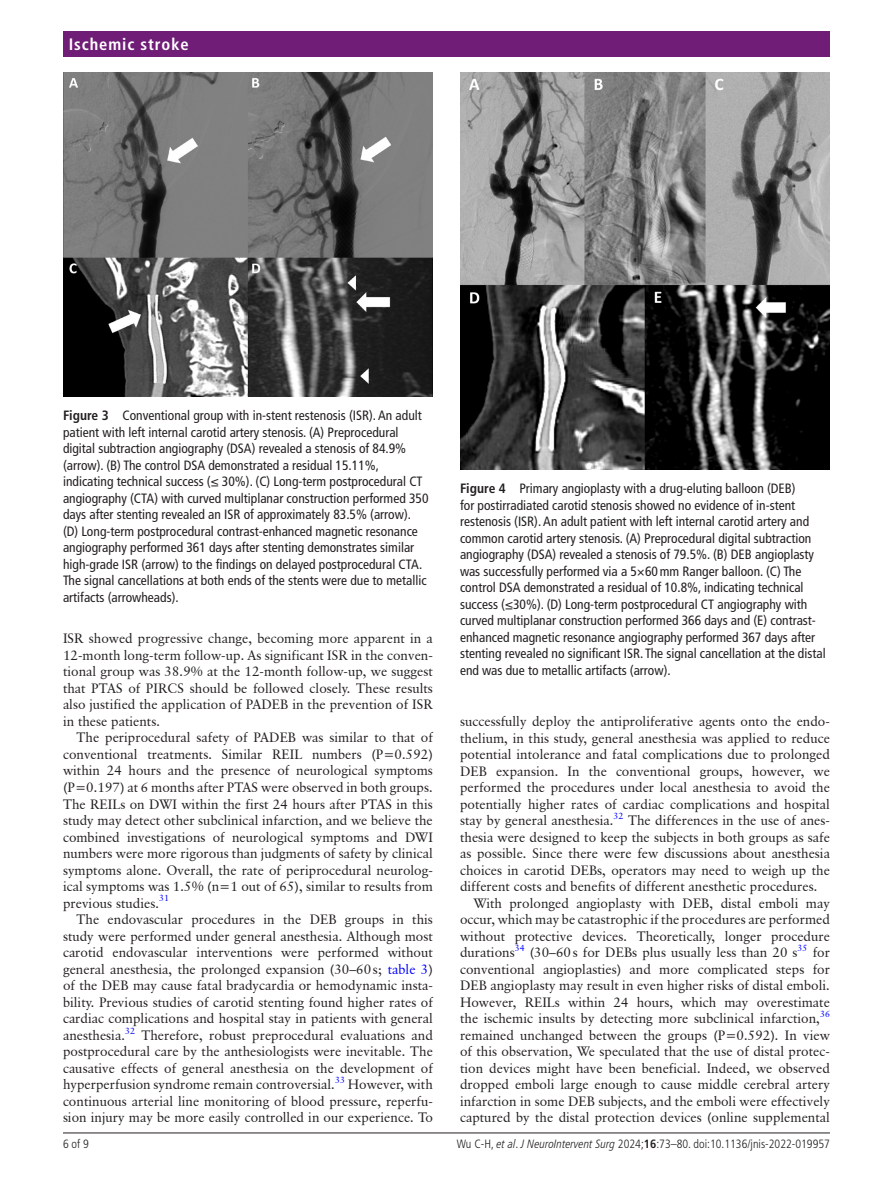
<style>
.page{position:relative;width:893px;height:1191px;background:#fff}
.page>*{position:absolute;margin:0;border:0;box-sizing:border-box;transform-origin:0 0}
.t1{font:700 condensed 16.5px "Frutiger LT Pro";letter-spacing:.055em;color:#fff}
.t2{font:13.5px/16.5px "Classical Garamond BT";color:#231f20;text-align:justify}
.t3{font:condensed 13.5px/16.5px "Frutiger LT Pro";color:#231f20}
.t4{font:300 condensed 12px "Frutiger LT Pro";color:#231f20}
.t5{font:9px "Classical Garamond BT";color:#00f}
.s1{font-weight:700}
.s2{color:#00f}
.s3{font-style:italic}
</style>
<div class="page">
<hr style="left:63px;top:1132px;width:767px;height:1px;background:#231f20">
<div style="left:63px;top:31px;width:767px;height:25px;background:#6f1d76"></div>
<img style="left:63px;top:72px;width:370px;height:324px">
<img style="left:460px;top:72px;width:370px;height:397px">
<p class="t1" style="left:69px;top:34px;width:121px">Ischemic stroke</p>
<p class="t3" style="left:63px;top:407px;width:367px"><span class="s1">Figure 3</span> Conventional group with in-stent restenosis (ISR). An adult patient with left internal carotid artery stenosis. (A) Preprocedural digital subtraction angiography (DSA) revealed a stenosis of 84.9% (arrow). (B) The control DSA demonstrated a residual 15.11%, indicating technical success (≤ 30%). (C) Long-term postprocedural CT angiography (CTA) with curved multiplanar construction performed 350 days after stenting revealed an ISR of approximately 83.5% (arrow). (D) Long-term postprocedural contrast-enhanced magnetic resonance angiography performed 361 days after stenting demonstrates similar high-grade ISR (arrow) to the findings on delayed postprocedural CTA.<br>The signal cancellations at both ends of the stents were due to metallic artifacts (arrowheads).</p>
<p class="t2" style="left:63px;top:630px;width:371px">ISR showed progressive change, becoming more apparent in a 12-month long-term follow-up. As significant ISR in the conven&shy;tional group was 38.9% at the 12-month follow-up, we suggest that PTAS of PIRCS should be followed closely. These results also justified the application of PADEB in the prevention of ISR in these patients.</p>
<p class="t2" style="left:63px;top:729px;width:371px;text-indent:14px">The periprocedural safety of PADEB was similar to that of conventional treatments. Similar REIL numbers (P=0.592) within 24 hours and the presence of neurological symptoms (P=0.197) at 6 months after PTAS were observed in both groups.<br>The REILs on DWI within the first 24 hours after PTAS in this study may detect other subclinical infarction, and we believe the combined investigations of neurological symptoms and DWI numbers were more rigorous than judgments of safety by clinical symptoms alone. Overall, the rate of periprocedural neurolog&shy;ical symptoms was 1.5% (n=1 out of 65), similar to results from previous studies.<sup>31</sup></p>
<p class="t2" style="left:63px;top:911px;width:371px;text-indent:14px">The endovascular procedures in the DEB groups in this study were performed under general anesthesia. Although most carotid endovascular interventions were performed without general anesthesia, the prolonged expansion (30–60s; <span class="s2">table 3</span>) of the DEB may cause fatal bradycardia or hemodynamic insta&shy;bility. Previous studies of carotid stenting found higher rates of cardiac complications and hospital stay in patients with general anesthesia.<sup>32</sup> Therefore, robust preprocedural evaluations and postprocedural care by the anthesiologists were inevitable. The causative effects of general anesthesia on the development of hyperperfusion syndrome remain controversial.<sup>33</sup> However, with continuous arterial line monitoring of blood pressure, reperfu&shy;sion injury may be more easily controlled in our experience. To</p>
<p class="t3" style="left:460px;top:480px;width:367px"><span class="s1">Figure 4</span> Primary angioplasty with a drug-eluting balloon (DEB)<br>for postirradiated carotid stenosis showed no evidence of in-stent restenosis (ISR). An adult patient with left internal carotid artery and common carotid artery stenosis. (A) Preprocedural digital subtraction angiography (DSA) revealed a stenosis of 79.5%. (B) DEB angioplasty was successfully performed via a 5×60mm Ranger balloon. (C) The control DSA demonstrated a residual of 10.8%, indicating technical success (≤30%). (D) Long-term postprocedural CT angiography with curved multiplanar construction performed 366 days and (E) contrast&shy;enhanced magnetic resonance angiography performed 367 days after stenting revealed no significant ISR. The signal cancellation at the distal end was due to metallic artifacts (arrow).</p>
<p class="t2" style="left:460px;top:713px;width:371px">successfully deploy the antiproliferative agents onto the endo-</p>
<p class="t2" style="left:460px;top:729px;width:371px">thelium, in this study, general anesthesia was applied to reduce</p>
<p class="t2" style="left:460px;top:746px;width:371px">potential intolerance and fatal complications due to prolonged</p>
<p class="t2" style="left:460px;top:762px;width:371px">DEB expansion. In the conventional groups, however, we</p>
<p class="t2" style="left:460px;top:779px;width:371px">performed the procedures under local anesthesia to avoid the</p>
<p class="t2" style="left:460px;top:795px;width:371px">potentially higher rates of cardiac complications and hospital</p>
<p class="t2" style="left:460px;top:812px;width:371px">stay by general anesthesia.<sup>32</sup> The differences in the use of anes-</p>
<p class="t2" style="left:460px;top:828px;width:371px">thesia were designed to keep the subjects in both groups as safe</p>
<p class="t2" style="left:460px;top:845px;width:371px">as possible. Since there were few discussions about anesthesia</p>
<p class="t2" style="left:460px;top:861px;width:371px">choices in carotid DEBs, operators may need to weigh up the</p>
<p class="t2" style="left:460px;top:878px;width:359px">different costs and benefits of different anesthetic procedures.</p>
<p class="t2" style="left:474px;top:894px;width:358px">With prolonged angioplasty with DEB, distal emboli may</p>
<p class="t2" style="left:460px;top:911px;width:371px">occur, which may be catastrophic if the procedures are performed</p>
<p class="t2" style="left:460px;top:927px;width:371px">without protective devices. Theoretically, longer procedure</p>
<p class="t2" style="left:460px;top:944px;width:339px">durations<sup>34</sup> (30–60s for DEBs plus usually less than 20 s</p>
<p class="t5" style="left:798px;top:942px;width:11px">35</p>
<p class="t2" style="left:460px;top:944px;width:371px;text-indent:353px">for conventional angioplasties) and more complicated steps for DEB angioplasty may result in even higher risks of distal emboli.<br>However, REILs within 24 hours, which may overestimate the ischemic insults by detecting more subclinical infarction,<sup>36 </sup>remained unchanged between the groups (P=0.592). In view of this observation, We speculated that the use of distal protec&shy;tion devices might have been beneficial. Indeed, we observed dropped emboli large enough to cause middle cerebral artery infarction in some DEB subjects, and the emboli were effectively captured by the distal protection devices (online supplemental</p>
<p class="t4" style="left:63px;top:1136px;width:27px">6 of 9</p>
<p class="t4" style="left:457px;top:1136px;width:375px">Wu C-H, <span class="s3">et al</span>. <span class="s3">J NeuroIntervent Surg</span> 2024;<span class="s1">16</span>:73–80. doi:10.1136/jnis-2022-019957</p>
</div>
